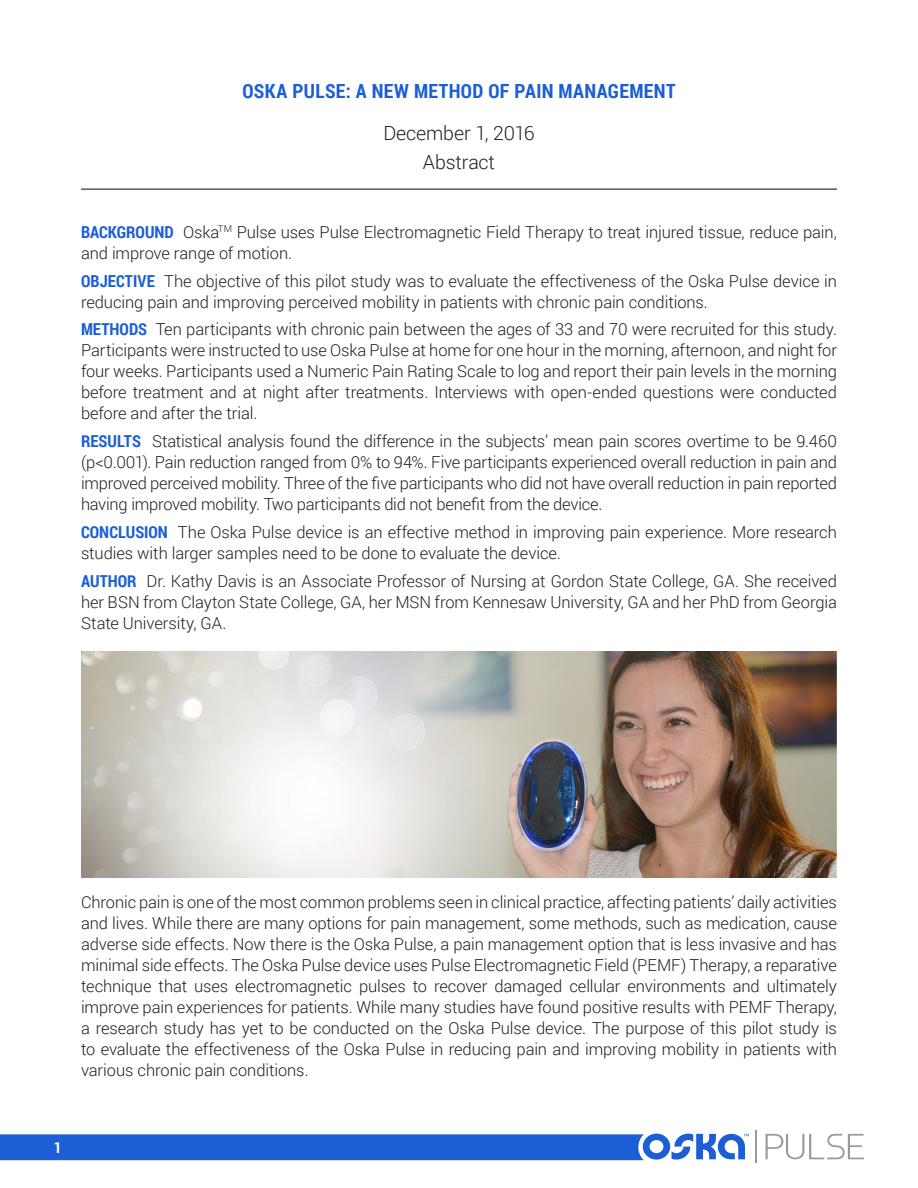
<style>
.page{position:relative;width:918px;height:1188px;background:#fff}
.page>*{position:absolute;margin:0;border:0;box-sizing:border-box;transform-origin:0 0}
.t1{font:700 19.5px "Roboto Condensed";letter-spacing:.02em;color:#1c5ed6}
.t2{font:300 19.5px "Roboto";letter-spacing:-.01em;color:#231f20}
.t3{font:300 16.5px/21px "Roboto";letter-spacing:-.005em;color:#231f20}
.t4{font:300 16.5px/21px "Roboto";letter-spacing:-.005em;color:#212121;text-align:justify}
.t5{font:700 15px "Roboto Condensed";color:#fff}
.s1{font-family:"Roboto Condensed";font-weight:700;color:#1c5ed6}
</style>
<div class="page">
<hr style="left:755px;top:1130px;width:2px;height:33px;background:#999">
<svg style="left:766px;top:1134px;width:98px;height:25px"></svg>
<svg style="left:0;top:1133px;width:749px;height:28px;background:#3b74db"></svg>
<hr style="left:81px;top:188px;width:756px;height:2px;background:#57585a">
<img style="left:81px;top:651px;width:756px;height:226px">
<p class="t1" style="left:242px;top:78px;width:435px">OSKA PULSE: A NEW METHOD OF PAIN MANAGEMENT</p>
<p class="t2" style="left:383px;top:119px;width:153px">December 1, 2016</p>
<p class="t2" style="left:423px;top:148px;width:74px">Abstract</p>
<p class="t3" style="left:81px;top:221px;width:757px"><span class="s1">BACKGROUND</span> Oska<sup>TM</sup> Pulse uses Pulse Electromagnetic Field Therapy to treat injured tissue, reduce pain, and improve range of motion.</p>
<p class="t3" style="left:81px;top:270px;width:757px"><span class="s1">OBJECTIVE</span> The objective of this pilot study was to evaluate the effectiveness of the Oska Pulse device in reducing pain and improving perceived mobility in patients with chronic pain conditions.</p>
<p class="t3" style="left:81px;top:319px;width:758px;text-align:justify"><span class="s1">METHODS</span> Ten participants with chronic pain between the ages of 33 and 70 were recruited for this study.<br>Participants were instructed to use Oska Pulse at home for one hour in the morning, afternoon, and night for four weeks. Participants used a Numeric Pain Rating Scale to log and report their pain levels in the morning before treatment and at night after treatments. Interviews with open-ended questions were conducted before and after the trial.</p>
<p class="t3" style="left:81px;top:430px;width:758px;text-align:justify"><span class="s1">RESULTS</span> Statistical analysis found the difference in the subjects’ mean pain scores overtime to be 9.460 (p&lt;0.001). Pain reduction ranged from 0% to 94%. Five participants experienced overall reduction in pain and improved perceived mobility. Three of the five participants who did not have overall reduction in pain reported having improved mobility. Two participants did not benefit from the device.</p>
<p class="t3" style="left:81px;top:521px;width:757px"><span class="s1">CONCLUSION</span> The Oska Pulse device is an effective method in improving pain experience. More research studies with larger samples need to be done to evaluate the device.</p>
<p class="t4" style="left:81px;top:570px;width:757px"><span class="s1">AUTHOR</span> Dr. Kathy Davis is an Associate Professor of Nursing at Gordon State College, GA. She received her BSN from Clayton State College, GA, her MSN from Kennesaw University, GA and her PhD from Georgia State University, GA.</p>
<p class="t3" style="left:81px;top:892px;width:758px;text-align:justify">Chronic pain is one of the most common problems seen in clinical practice, affecting patients’ daily activities and lives. While there are many options for pain management, some methods, such as medication, cause adverse side effects. Now there is the Oska Pulse, a pain management option that is less invasive and has minimal side effects. The Oska Pulse device uses Pulse Electromagnetic Field (PEMF) Therapy, a reparative technique that uses electromagnetic pulses to recover damaged cellular environments and ultimately improve pain experiences for patients. While many studies have found positive results with PEMF Therapy, a research study has yet to be conducted on the Oska Pulse device. The purpose of this pilot study is to evaluate the effectiveness of the Oska Pulse in reducing pain and improving mobility in patients with various chronic pain conditions.</p>
<p class="t5" style="left:54px;top:1137px;width:9px">1</p>
</div>
